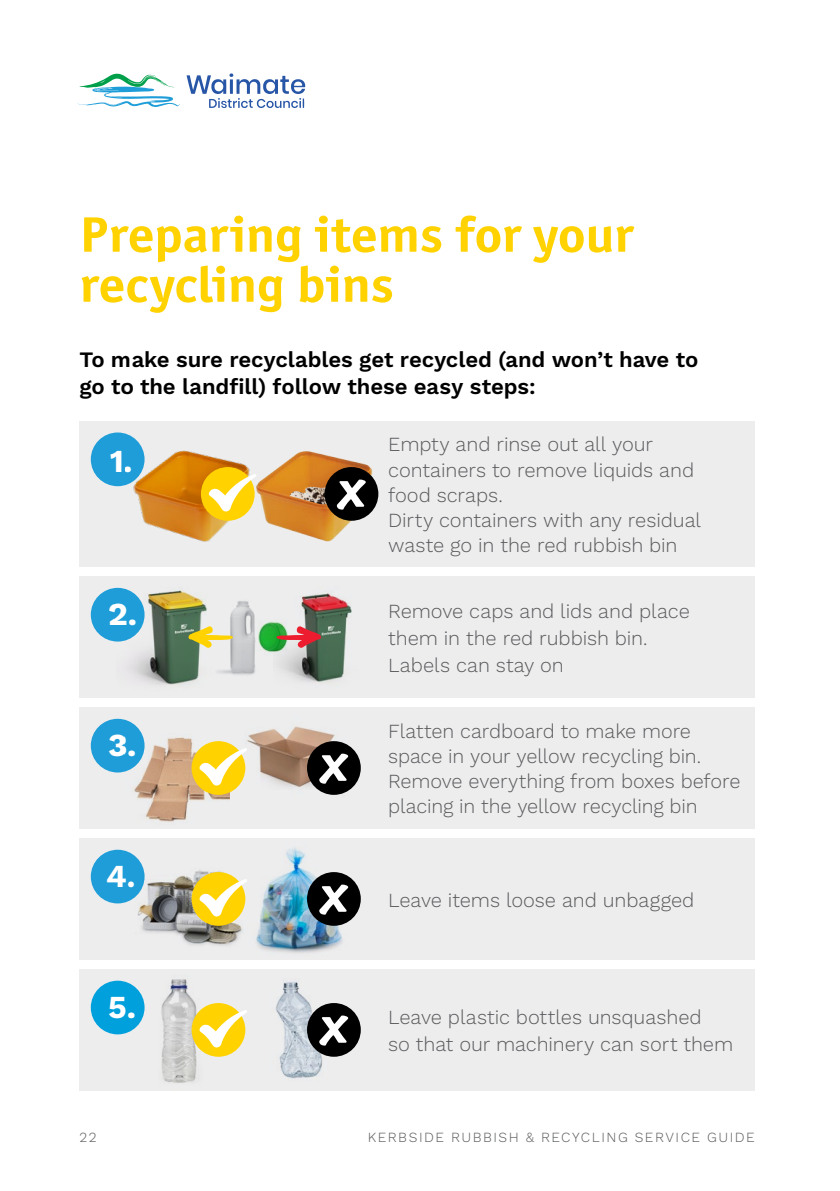
<style>
.page{position:relative;width:840px;height:1191px;background:#fff}
.page>*{position:absolute;margin:0;border:0;box-sizing:border-box;transform-origin:0 0}
.t1{font:700 50px/50px "Officina Sans ITC Pro";color:#ffd200;scale:1.1 1}
.t2{font:700 32px "Work Sans";color:#fff}
.t3{font:600 22px/27px "Work Sans";letter-spacing:-.005em;color:#000}
.t4{font:300 20px/25px "Work Sans";letter-spacing:-.005em;color:#58595b}
.t5{font:300 14px "Work Sans";letter-spacing:.11em;color:#58595b}
</style>
<div class="page">
<svg style="left:186px;top:73px;width:119px;height:35px"></svg>
<svg style="left:78px;top:74px;width:102px;height:33px"></svg>
<div style="left:79px;top:421px;width:675px;height:145px;background:#ededee"></div>
<div style="left:79px;top:576px;width:675px;height:121px;background:#ededee"></div>
<div style="left:91px;top:588px;width:53px;height:53px;background:#1e9dd8;border-radius:50%"></div>
<div style="left:79px;top:707px;width:675px;height:121px;background:#ededee"></div>
<div style="left:91px;top:719px;width:53px;height:53px;background:#1e9dd8;border-radius:50%"></div>
<div style="left:79px;top:838px;width:675px;height:121px;background:#ededee"></div>
<div style="left:79px;top:969px;width:675px;height:121px;background:#ededee"></div>
<div style="left:91px;top:980px;width:53px;height:54px;background:#00a0dd;border-radius:50%"></div>
<img style="left:279px;top:593px;width:73px;height:89px">
<img style="left:117px;top:587px;width:90px;height:98px">
<img style="left:217px;top:601px;width:38px;height:74px">
<img style="left:255px;top:618px;width:35px;height:37px">
<svg style="left:187px;top:625px;width:46px;height:25px"></svg>
<svg style="left:276px;top:625px;width:46px;height:25px"></svg>
<img style="left:125px;top:733px;width:104px;height:89px">
<img style="left:256px;top:847px;width:105px;height:106px">
<div style="left:307px;top:872px;width:53px;height:53px;background:#000;border-radius:50%"></div>
<svg style="left:319px;top:884px;width:29px;height:30px"></svg>
<div style="left:91px;top:849px;width:53px;height:54px;background:#1e9dd8;border-radius:50%"></div>
<img style="left:134px;top:855px;width:109px;height:91px">
<div style="left:191px;top:872px;width:54px;height:53px;background:#ffd200;border-radius:50%"></div>
<svg style="left:199px;top:879px;width:48px;height:37px"></svg>
<img style="left:150px;top:979px;width:61px;height:112px">
<div style="left:191px;top:1003px;width:54px;height:53px;background:#ffd200;border-radius:50%"></div>
<svg style="left:199px;top:1009px;width:48px;height:38px"></svg>
<div style="left:307px;top:1003px;width:53px;height:53px;background:#000;border-radius:50%"></div>
<svg style="left:336px;top:1015px;width:12px;height:28px"></svg>
<img style="left:275px;top:982px;width:61px;height:97px">
<img style="left:234px;top:726px;width:117px;height:69px">
<div style="left:307px;top:741px;width:53px;height:54px;background:#000;border-radius:50%"></div>
<svg style="left:319px;top:753px;width:29px;height:30px"></svg>
<div style="left:191px;top:741px;width:54px;height:54px;background:#ffd200;border-radius:50%"></div>
<svg style="left:199px;top:748px;width:48px;height:37px"></svg>
<div style="left:91px;top:432px;width:53px;height:54px;background:#1e9dd8;border-radius:50%"></div>
<img style="left:125px;top:441px;width:123px;height:101px">
<img style="left:248px;top:451px;width:131px;height:91px">
<img style="left:289px;top:486px;width:37px;height:18px">
<div style="left:324px;top:467px;width:54px;height:54px;background:#000;border-radius:50%"></div>
<svg style="left:337px;top:479px;width:28px;height:30px"></svg>
<div style="left:201px;top:467px;width:53px;height:54px;background:#ffd200;border-radius:50%"></div>
<svg style="left:208px;top:474px;width:48px;height:37px"></svg>
<h1 class="t1" style="left:79px;top:209px;width:505px">Preparing items for your recycling bins</h1>
<p class="t3" style="left:79px;top:347px;width:620px">To make sure recyclables get recycled (and won’t have to go to the landfill) follow these easy steps:</p>
<p class="t4" style="left:388px;top:433px;width:314px">Empty and rinse out all your containers to remove liquids and food scraps.<br>Dirty containers with any residual waste go in the red rubbish bin</p>
<h2 class="t2" style="left:110px;top:442px;width:25px">1.</h2>
<h2 class="t2" style="left:108px;top:595px;width:30px">2.</h2>
<h2 class="t2" style="left:108px;top:726px;width:30px">3.</h2>
<h2 class="t2" style="left:106px;top:858px;width:31px">4.</h2>
<h2 class="t2" style="left:108px;top:988px;width:29px">5.</h2>
<p class="t4" style="left:388px;top:598px;width:303px;line-height:27px">Remove caps and lids and place them in the red rubbish bin.<br>Labels can stay on</p>
<p class="t4" style="left:388px;top:719px;width:353px">Flatten cardboard to make more space in your yellow recycling bin.<br>Remove everything from boxes before placing in the yellow recycling bin</p>
<p class="t4" style="left:388px;top:888px;width:307px">Leave items loose and unbagged</p>
<p class="t4" style="left:388px;top:1004px;width:346px;line-height:27px">Leave plastic bottles unsquashed<br>so that our machinery can sort them</p>
<p class="t5" style="left:79px;top:1128px;width:19px">22</p>
<p class="t5" style="left:367px;top:1128px;width:388px">KERBSIDE RUBBISH &amp; RECYCLING SERVICE GUIDE</p>
</div>
